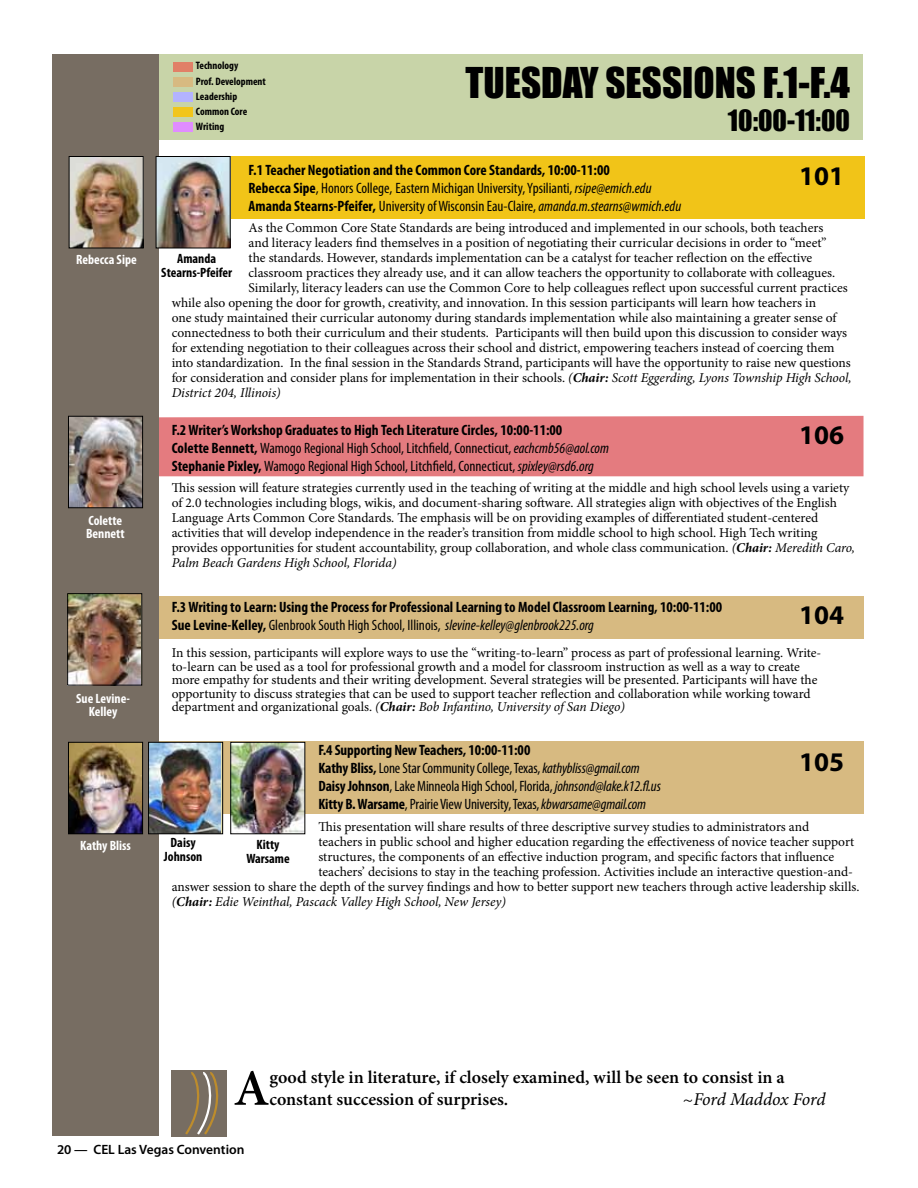
<style>
.page{position:relative;width:918px;height:1188px;background:#fff}
.page>*{position:absolute;margin:0;border:0;box-sizing:border-box;transform-origin:0 0}
.t1{font:600 51.3px "Minion Pro";color:#000}
.t2{font:39px "Impact";color:#000}
.t3{font:700 27px "Myriad Pro";color:#000}
.t4{font:27px "Impact";color:#000}
.t5{font:600 18px/21.6px "Minion Pro";color:#000}
.t6{font:italic 18px "Minion Pro";letter-spacing:-.02em;color:#000}
.t7{font:700 condensed 15px/18px "Myriad Pro";color:#000}
.t8{font:condensed 15px/18px "Myriad Pro";letter-spacing:-.01em;color:#000}
.t9{font:13.5px/15px "Minion Pro";color:#000}
.t10{font:italic 13.5px "Minion Pro";letter-spacing:-.005em;color:#000}
.t11{font:700 condensed 13.5px/13.5px "Myriad Pro";color:#fff}
.t12{font:700 condensed 13.5px/13.5px "Myriad Pro";color:#000;text-align:center}
.t13{font:600 13.5px "Myriad Pro";color:#000}
.t14{font:700 condensed 10.8px "Myriad Pro";color:#000}
.s1{font-weight:400}
.s2{font-weight:400;font-style:italic}
.s3{font-style:italic}
.s4{font-weight:700;font-style:italic}
.s5{font-weight:700}
.s6{font-style:normal}
</style>
<div class="page">
<div style="left:53px;top:54px;width:810px;height:86px;background:#c8d4a8"></div>
<div style="left:132px;top:742px;width:732px;height:72px;background:#d7ba81"></div>
<div style="left:129px;top:596px;width:735px;height:43px;background:#d7ba81"></div>
<div style="left:159px;top:416px;width:705px;height:60px;background:#e47b7f"></div>
<div style="left:136px;top:156px;width:729px;height:62px;background:#f1c418"></div>
<div style="left:52px;top:55px;width:107px;height:1081px;background:#776d62"></div>
<img style="left:71px;top:158px;width:71px;height:88px">
<div style="left:69px;top:156px;width:75px;height:92px;border:1px solid #000"></div>
<img style="left:158px;top:158px;width:71px;height:88px">
<div style="left:156px;top:156px;width:75px;height:92px;border:1px solid #000"></div>
<img style="left:70px;top:418px;width:71px;height:88px">
<div style="left:68px;top:416px;width:75px;height:92px;border:1px solid #000"></div>
<img style="left:69px;top:595px;width:71px;height:89px">
<div style="left:67px;top:593px;width:75px;height:93px;border:1px solid #000"></div>
<img style="left:150px;top:744px;width:71px;height:88px">
<div style="left:148px;top:742px;width:75px;height:92px;border:1px solid #000"></div>
<img style="left:70px;top:744px;width:71px;height:88px">
<div style="left:68px;top:742px;width:75px;height:92px;border:1px solid #000"></div>
<img style="left:232px;top:744px;width:71px;height:88px">
<div style="left:230px;top:742px;width:75px;height:92px;border:1px solid #000"></div>
<div style="left:172px;top:1070px;width:55px;height:67px;background:#776d62"></div>
<svg style="left:185px;top:1072px;width:34px;height:63px"></svg>
<div style="left:174px;top:62px;width:19px;height:10px;background:#e18067"></div>
<div style="left:174px;top:77px;width:19px;height:10px;background:#d7ba81"></div>
<div style="left:174px;top:92px;width:19px;height:10px;background:#b3b3ff"></div>
<div style="left:174px;top:107px;width:19px;height:10px;background:#f1c51b"></div>
<div style="left:174px;top:123px;width:19px;height:9px;background:#e08cff"></div>
<p class="t14" style="left:196px;top:59px;width:44px">Technology</p>
<p class="t14" style="left:196px;top:105px;width:53px">Common Core</p>
<p class="t14" style="left:196px;top:74px;width:72px">Prof. Development</p>
<p class="t14" style="left:196px;top:120px;width:30px">Writing</p>
<p class="t14" style="left:196px;top:89px;width:43px">Leadership</p>
<h2 class="t2" style="left:465px;top:52px;width:386px">TUESDAY SESSIONS F.1-F.4</h2>
<h3 class="t4" style="left:728px;top:99px;width:124px">10:00-11:00</h3>
<p class="t7" style="left:249px;top:160px;width:434px">F.1 Teacher Negotiation and the Common Core Standards, 10:00-11:00<br>Rebecca Sipe<span class="s1">, Honors College, Eastern Michigan University, Ypsilianti,</span> <span class="s2">rsipe@emich.edu<br></span>Amanda Stearns-Pfeifer, <span class="s1">University of Wisconsin Eau-Claire,</span> <span class="s2">amanda.m.stearns@wmich.edu</span></p>
<p class="t9" style="left:249px;top:221px;width:576px">As the Common Core State Standards are being introduced and implemented in our schools, both teachers</p>
<p class="t9" style="left:249px;top:236px;width:580px">and literacy leaders find themselves in a position of negotiating their curricular decisions in order to “meet”</p>
<p class="t9" style="left:249px;top:251px;width:565px">the standards. However, standards implementation can be a catalyst for teacher reflection on the effective</p>
<p class="t9" style="left:249px;top:266px;width:588px">classroom practices they already use, and it can allow teachers the opportunity to collaborate with colleagues.</p>
<p class="t9" style="left:249px;top:281px;width:601px">Similarly, literacy leaders can use the Common Core to help colleagues reflect upon successful current practices</p>
<p class="t9" style="left:172px;top:296px;width:646px">while also opening the door for growth, creativity, and innovation. In this session participants will learn how teachers in</p>
<p class="t9" style="left:172px;top:311px;width:666px">one study maintained their curricular autonomy during standards implementation while also maintaining a greater sense of</p>
<p class="t9" style="left:172px;top:326px;width:677px">connectedness to both their curriculum and their students. Participants will then build upon this discussion to consider ways</p>
<p class="t9" style="left:172px;top:341px;width:664px">for extending negotiation to their colleagues across their school and district, empowering teachers instead of coercing them</p>
<p class="t9" style="left:172px;top:356px;width:681px">into standardization. In the final session in the Standards Strand, participants will have the opportunity to raise new questions</p>
<p class="t9" style="left:172px;top:371px;width:681px">for consideration and consider plans for implementation in their schools. <span class="s3">(</span><span class="s4">Chair:</span> <span class="s3">Scott Eggerding, Lyons Township High School,</span></p>
<p class="t10" style="left:172px;top:384px;width:111px">District 204, Illinois)</p>
<p class="t7" style="left:172px;top:420px;width:439px">F.2 Writer’s Workshop Graduates to High Tech Literature Circles, 10:00-11:00<br>Colette Bennett, <span class="s1">Wamogo Regional High School, Litchfield, Connecticut,</span> <span class="s2">eachcmb56@aol.com<br></span>Stephanie Pixley, <span class="s1">Wamogo Regional High School, Litchfield, Connecticut,</span> <span class="s2">spixley@rsd6.org</span></p>
<p class="t9" style="left:172px;top:481px;width:685px">This session will feature strategies currently used in the teaching of writing at the middle and high school levels using a variety of 2.0 technologies including blogs, wikis, and document-sharing software. All strategies align with objectives of the English Language Arts Common Core Standards. The emphasis will be on providing examples of differentiated student-centered activities that will develop independence in the reader’s transition from middle school to high school. High Tech writing provides opportunities for student accountability, group collaboration, and whole class communication. <span class="s3">(</span><span class="s4">Chair:</span> <span class="s3">Meredith Caro, Palm Beach Gardens High School, Florida)</span></p>
<h3 class="t3" style="left:799px;top:159px;width:46px">101</h3>
<p class="t11" style="left:76px;top:252px;width:62px">Rebecca Sipe</p>
<p class="t12" style="left:161px;top:252px;width:72px">Amanda<br>Stearns-Pfeifer</p>
<h3 class="t3" style="left:799px;top:417px;width:46px">106</h3>
<p class="t11" style="left:86px;top:513px;width:40px">Colette<br>Bennett</p>
<p class="t11" style="left:76px;top:691px;width:55px;text-align:center">Sue Levine-<br>Kelley</p>
<p class="t7" style="left:172px;top:598px;width:552px">F.3 Writing to Learn: Using the Process for Professional Learning to Model Classroom Learning, 10:00-11:00<br>Sue Levine-Kelley, <span class="s1">Glenbrook South High School, Illinois,</span> <span class="s2">slevine-kelley@glenbrook225.org</span></p>
<p class="t9" style="left:172px;top:646px;width:651px;line-height:13.5px">In this session, participants will explore ways to use the “writing-to-learn” process as part of professional learning. Write&shy;to-learn can be used as a tool for professional growth and a model for classroom instruction as well as a way to create more empathy for students and their writing development. Several strategies will be presented. Participants will have the opportunity to discuss strategies that can be used to support teacher reflection and collaboration while working toward department and organizational goals. <span class="s3">(</span><span class="s4">Chair:</span> <span class="s3">Bob Infantino, University of San Diego)</span></p>
<h3 class="t3" style="left:799px;top:597px;width:46px">104</h3>
<p class="t8" style="left:318px;top:741px;width:344px"><span class="s5">F.4 Supporting New Teachers, 10:00-11:00<br>Kathy Bliss,</span> Lone Star Community College, Texas, <span class="s3">kathybliss@gmail.com </span><span class="s5">Daisy Johnson</span>, Lake Minneola High School, Florida, <span class="s3">johnsond@lake.k12.fl.us </span><span class="s5">Kitty B. Warsame</span>, Prairie View University, Texas, <span class="s3">kbwarsame@gmail.com</span></p>
<p class="t9" style="left:318px;top:819px;width:492px">This presentation will share results of three descriptive survey studies to administrators and</p>
<p class="t9" style="left:318px;top:834px;width:537px">teachers in public school and higher education regarding the effectiveness of novice teacher support</p>
<p class="t9" style="left:318px;top:849px;width:517px">structures, the components of an effective induction program, and specific factors that influence</p>
<p class="t9" style="left:318px;top:864px;width:536px">teachers’ decisions to stay in the teaching profession. Activities include an interactive question-and-</p>
<p class="t9" style="left:172px;top:879px;width:689px">answer session to share the depth of the survey findings and how to better support new teachers through active leadership skills.</p>
<p class="t10" style="left:172px;top:892px;width:336px">(<span class="s5">Chair:</span> Edie Weinthal, Pascack Valley High School, New Jersey)</p>
<h3 class="t3" style="left:799px;top:745px;width:46px">105</h3>
<p class="t12" style="left:164px;top:836px;width:40px">Daisy<br>Johnson</p>
<p class="t11" style="left:80px;top:839px;width:52px">Kathy Bliss</p>
<p class="t12" style="left:246px;top:838px;width:45px">Kitty<br>Warsame</p>
<h1 class="t1" style="left:234px;top:1053px;width:37px">A</h1>
<h3 class="t5" style="left:269px;top:1067px;width:517px">good style in literature, if closely examined, will be seen to consist in a constant succession of surprises.</h3>
<h3 class="t6" style="left:683px;top:1087px;width:144px"><span class="s6">~</span>Ford Maddox Ford</h3>
<p class="t13" style="left:57px;top:1141px;width:189px">20 — CEL Las Vegas Convention</p>
</div>
